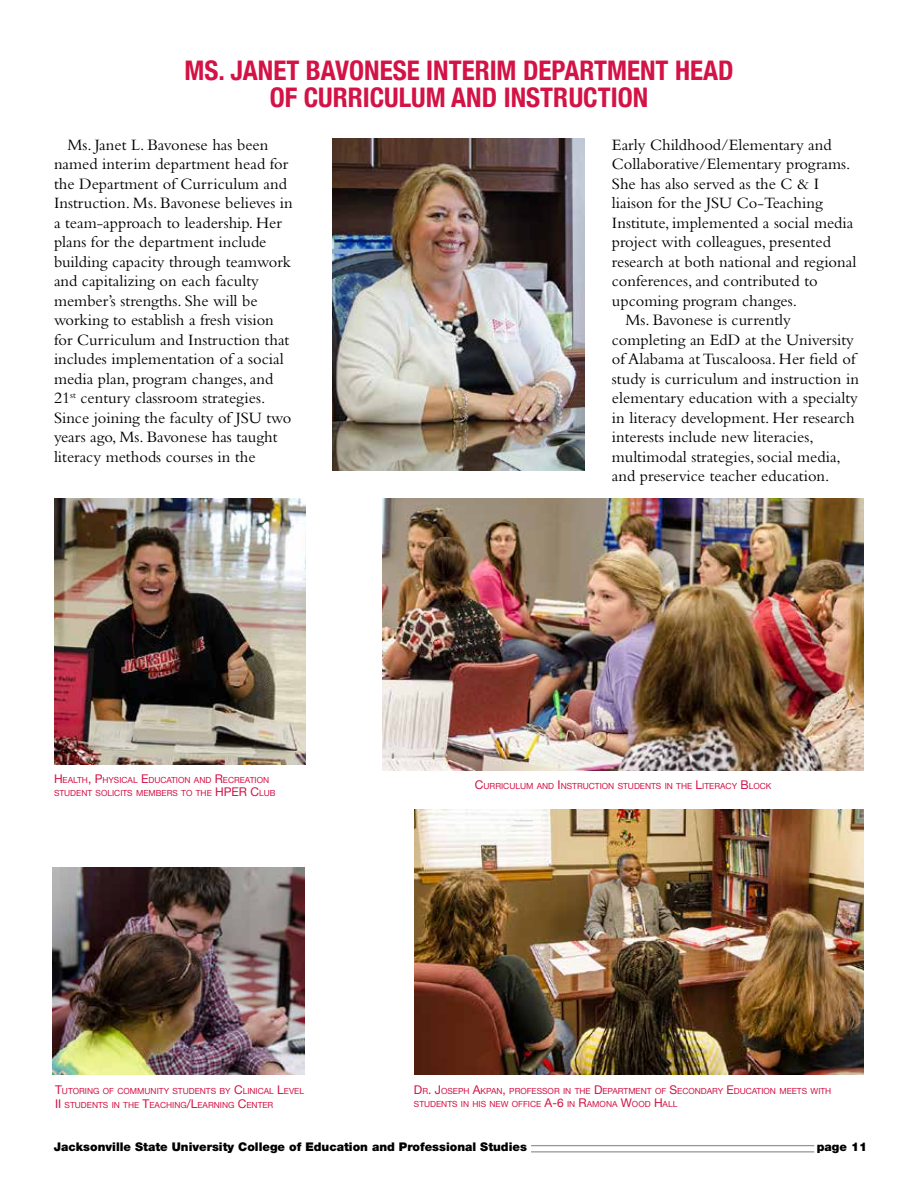
<style>
.page{position:relative;width:918px;height:1188px;background:#fff}
.page>*{position:absolute;margin:0;border:0;box-sizing:border-box;transform-origin:0 0}
.t1{font:700 condensed 27px/27px "Helvetica Neue";color:#d31245;text-align:center}
.t2{font:16.5px/19.5px "Bembo Std";color:#000}
.t3{font:900 12px "Helvetica Neue";color:#000}
.t4{font:8.4px/13.5px "Helvetica Neue";color:#d31245}
.s1{font-size:12px}
</style>
<div class="page">
<hr style="left:531px;top:1145px;width:283px;height:1px;background:#939598">
<hr style="left:531px;top:1151px;width:283px;height:1px;background:#939598">
<img style="left:54px;top:498px;width:252px;height:267px">
<img style="left:382px;top:498px;width:482px;height:273px">
<img style="left:414px;top:809px;width:450px;height:266px">
<img style="left:53px;top:867px;width:252px;height:208px">
<img style="left:333px;top:138px;width:252px;height:332px">
<h1 class="t1" style="left:184px;top:55px;width:551px">MS. JANET BAVONESE INTERIM DEPARTMENT HEAD<br>OF CURRICULUM AND INSTRUCTION</h1>
<p class="t2" style="left:54px;top:134px;width:240px;text-indent:13px">Ms. Janet L. Bavonese has been named interim department head for the Department of Curriculum and Instruction. Ms. Bavonese believes in a team-approach to leadership. Her plans for the department include building capacity through teamwork and capitalizing on each faculty member’s strengths. She will be working to establish a fresh vision for Curriculum and Instruction that includes implementation of a social media plan, program changes, and 21<sup>st</sup> century classroom strategies.<br>Since joining the faculty of JSU two years ago, Ms. Bavonese has taught literacy methods courses in the</p>
<p class="t2" style="left:612px;top:134px;width:221px">Early Childhood/Elementary and</p>
<p class="t2" style="left:612px;top:154px;width:240px">Collaborative/Elementary programs.</p>
<p class="t2" style="left:612px;top:173px;width:209px">She has also served as the C &amp; I</p>
<p class="t2" style="left:612px;top:193px;width:212px">liaison for the JSU Co-Teaching</p>
<p class="t2" style="left:612px;top:212px;width:243px">Institute, implemented a social media</p>
<p class="t2" style="left:612px;top:232px;width:220px">project with colleagues, presented</p>
<p class="t2" style="left:612px;top:251px;width:246px">research at both national and regional</p>
<p class="t2" style="left:612px;top:271px;width:207px">conferences, and contributed to</p>
<p class="t2" style="left:612px;top:290px;width:187px">upcoming program changes.</p>
<p class="t2" style="left:625px;top:310px;width:167px">Ms. Bavonese is currently</p>
<p class="t2" style="left:612px;top:329px;width:243px">completing an EdD at the University</p>
<p class="t2" style="left:612px;top:349px;width:245px">of Alabama at Tuscaloosa. Her field of</p>
<p class="t2" style="left:612px;top:368px;width:248px">study is curriculum and instruction in</p>
<p class="t2" style="left:612px;top:388px;width:247px">elementary education with a specialty</p>
<p class="t2" style="left:612px;top:407px;width:244px">in literacy development. Her research</p>
<p class="t2" style="left:612px;top:427px;width:203px">interests include new literacies,</p>
<p class="t2" style="left:612px;top:446px;width:230px">multimodal strategies, social media,</p>
<p class="t2" style="left:612px;top:466px;width:219px">and preservice teacher education.</p>
<p class="t4" style="left:54px;top:773px;width:217px"><span class="s1">H</span> EALTH<span class="s1">, P</span>HYSICAL <span class="s1">E</span>DUCATION AND <span class="s1">R</span>ECREATION<br>STUDENT SOLICITS M EM BERS TO THE <span class="s1">HPER</span></p>
<p class="t4" style="left:251px;top:787px;width:27px"><span class="s1">C</span>LUB</p>
<p class="t4" style="left:475px;top:780px;width:297px"><span class="s1">C</span>URRICULUM AND <span class="s1">I</span> NSTRUCTION STUDENTS IN THE <span class="s1">L</span>ITERACY <span class="s1">B</span>LOCK</p>
<p class="t4" style="left:55px;top:1085px;width:250px"><span class="s1">T</span>UTORING OF COMM UNITY STUDENTS BY <span class="s1">C</span>LINICAL <span class="s1">L</span>EVEL<br><span class="s1">II</span> STUDENTS IN THE <span class="s1">T</span>EACHING<span class="s1">/L</span>EARNING <span class="s1">C</span>ENTER</p>
<p class="t4" style="left:414px;top:1084px;width:419px"><span class="s1">D</span>R<span class="s1">. J</span>OSEPH <span class="s1">A</span>KPAN<span class="s1">,</span> PROFESSOR IN THE <span class="s1">D</span>EPARTM ENT OF <span class="s1">S</span>ECONDARY <span class="s1">E</span>DUCATION M EETS WITH<br>STUDENTS IN HIS NEW OFFICE <span class="s1">A-6</span> IN <span class="s1">R</span>AMONA <span class="s1">W</span>OOD <span class="s1">H</span>ALL</p>
<p class="t3" style="left:54px;top:1140px;width:475px">Jacksonville State University College of Education and Professional Studies</p>
<p class="t3" style="left:817px;top:1139px;width:52px">page 11</p>
</div>
